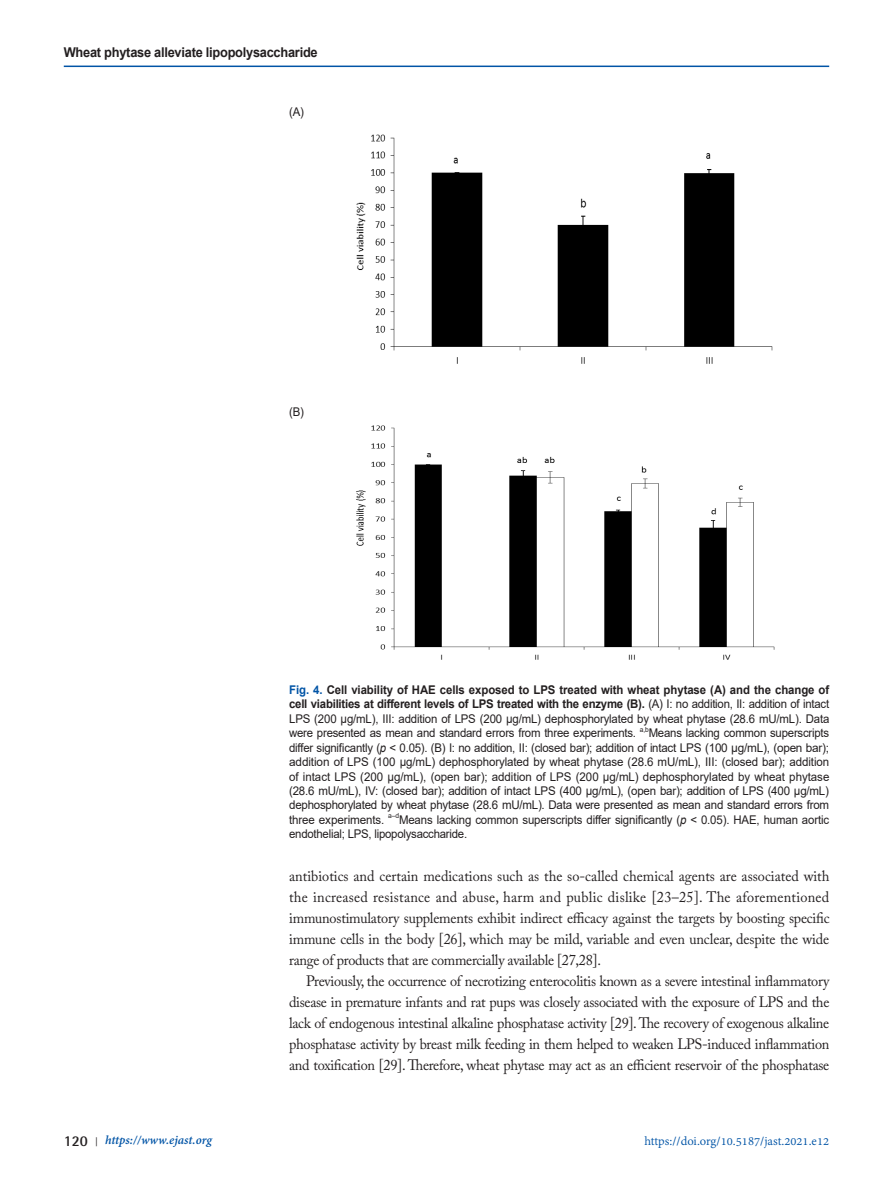
<style>
.page{position:relative;width:893px;height:1191px;background:#fff}
.page>*{position:absolute;margin:0;border:0;box-sizing:border-box;transform-origin:0 0}
.표준{font:15px/21px "Adobe Caslon Pro";letter-spacing:-.02em;color:#231f20;text-align:justify;scale:.95 1}
.t1{font:700 13.5px "Arial";letter-spacing:-.02em;color:#231f20;scale:.95 1}
.t2{font:13.5px "Adobe Devanagari";color:#0154a6}
.t3{font:italic 700 13.5px "Adobe Devanagari";color:#0154a6}
.fig_title{font:12px/14.4px "Arial";letter-spacing:-.02em;color:#231f20;text-align:justify;scale:.95 1}
.table_main_text_left{font:12px "Arial";color:#231f20;scale:.95 1}
.fig_title-2{font:7.05px "Arial";color:#231f20;scale:.95 1}
.s1{font-weight:700;color:#0154a6}
.s2{font-weight:700}
.s3{font-style:italic}
.s4{font-family:"Rotis Semi Sans Std";font-style:normal;font-size:15px;color:#231f20}
.s5{font-family:"Shonar Bangla";font-style:normal;font-size:12px;color:#231f20}
</style>
<div class="page">
<hr style="left:64px;top:66px;width:765px;height:1px;background:#0154a6">
<img style="left:356px;top:134px;width:417px;height:230px">
<img style="left:356px;top:425px;width:419px;height:235px">
<p class="t1" style="left:64px;top:42px;width:269px">Wheat phytase alleviate lipopolysaccharide</p>
<p class="table_main_text_left" style="left:289px;top:103px;width:17px">(A)</p>
<p class="table_main_text_left" style="left:289px;top:403px;width:17px">(B)</p>
<p class="fig_title" style="left:289px;top:682px;width:570px"><span class="s1">Fig. 4.</span> <span class="s2">Cell viability of HAE cells exposed to LPS treated with wheat phytase (A) and the change of cell viabilities at different levels of LPS treated with the enzyme (B).</span> (A) I: no addition, II: addition of intact LPS (200 μg/mL), III: addition of LPS (200 μg/mL) dephosphorylated by wheat phytase (28.6 mU/mL). Data were presented as mean and standard errors from three experiments.</p>
<p class="fig_title-2" style="left:640px;top:724px;width:11px">a,b</p>
<p class="fig_title" style="left:289px;top:726px;width:570px;text-indent:359px">Means lacking common superscripts differ significantly (<span class="s3">p</span> &lt; 0.05). (B) I: no addition, II: (closed bar); addition of intact LPS (100 μg/mL), (open bar); addition of LPS (100 μg/mL) dephosphorylated by wheat phytase (28.6 mU/mL), III: (closed bar); addition of intact LPS (200 μg/mL), (open bar); addition of LPS (200 μg/mL) dephosphorylated by wheat phytase (28.6 mU/mL), IV: (closed bar); addition of intact LPS (400 μg/mL), (open bar); addition of LPS (400 μg/mL) dephosphorylated by wheat phytase (28.6 mU/mL). Data were presented as mean and standard errors from three experiments.</p>
<p class="fig_title-2" style="left:388px;top:810px;width:13px">a–d</p>
<p class="fig_title" style="left:289px;top:812px;width:570px;text-indent:110px">Means lacking common superscripts differ significantly (<span class="s3">p</span> &lt; 0.05). HAE, human aortic endothelial; LPS, lipopolysaccharide.</p>
<p class="표준" style="left:289px;top:865px;width:570px">antibiotics and certain medications such as the so-called chemical agents are associated with the increased resistance and abuse, harm and public dislike [23–25]. The aforementioned immunostimulatory supplements exhibit indirect efficacy against the targets by boosting specific immune cells in the body [26], which may be mild, variable and even unclear, despite the wide range of products that are commercially available [27,28].</p>
<p class="표준" style="left:289px;top:970px;width:570px;text-indent:17px">Previously, the occurrence of necrotizing enterocolitis known as a severe intestinal inflammatory disease in premature infants and rat pups was closely associated with the exposure of LPS and the lack of endogenous intestinal alkaline phosphatase activity [29]. The recovery of exogenous alkaline phosphatase activity by breast milk feeding in them helped to weaken LPS-induced inflammation and toxification [29]. Therefore, wheat phytase may act as an efficient reservoir of the phosphatase</p>
<p class="t3" style="left:64px;top:1132px;width:150px"><span class="s4">120</span> <span class="s5">|</span> https://www.ejast.org</p>
<p class="t2" style="left:644px;top:1133px;width:186px">https://doi.org/10.5187/jast.2021.e12</p>
</div>
